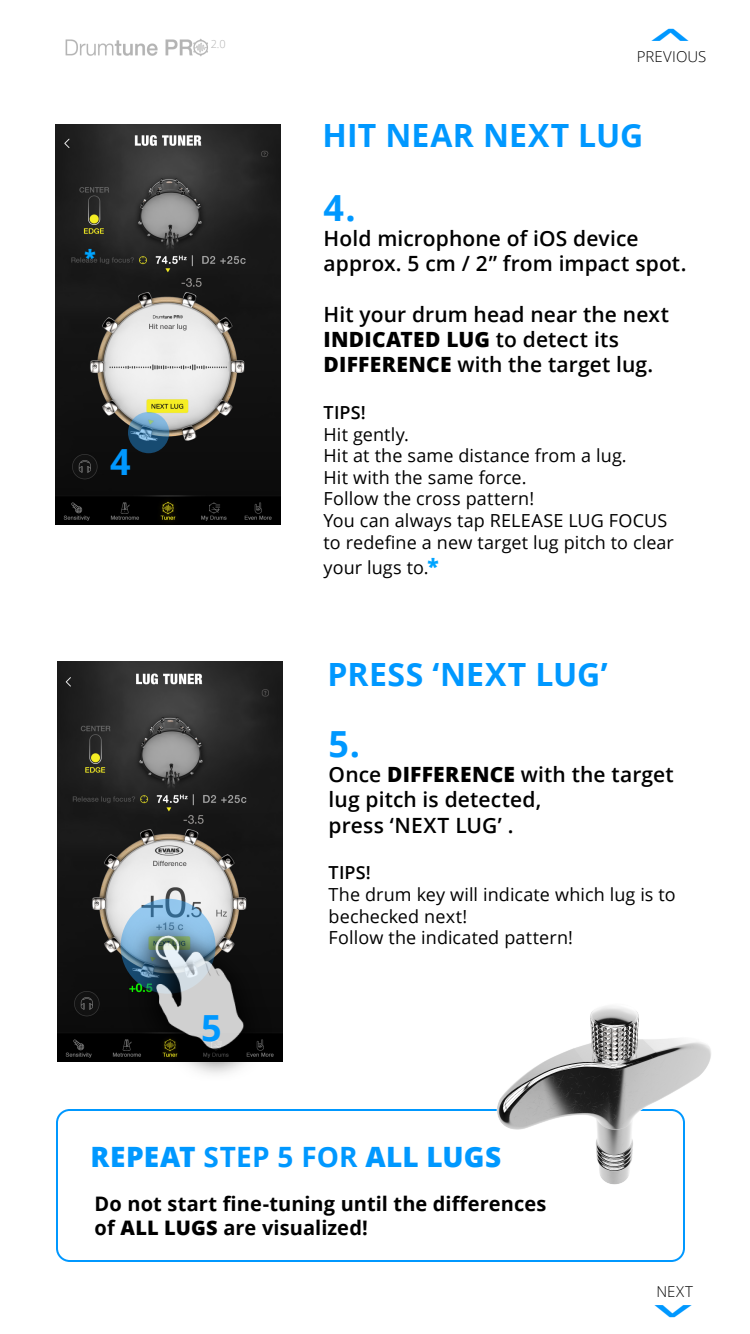
<style>
.page{position:relative;width:750px;height:1334px;background:#fff}
.page>*{position:absolute;margin:0;border:0;box-sizing:border-box;transform-origin:0 0}
.t1{font:700 70.4px "Open Sans";color:#0098ff;scale:.35 1}
.t2{font:700 36px "Open Sans";color:#0098ff}
.t3{font:700 32px "Open Sans";letter-spacing:.005em;color:#0098ff}
.t4{font:800 28px "Open Sans";letter-spacing:.01em;color:#0098ff}
.t5{font:600 21px/25.2px "Open Sans";letter-spacing:.005em;color:#000}
.t6{font:800 21px "Open Sans";color:#00a4ff}
.t7{font:700 20px/24px "Open Sans";letter-spacing:.005em;color:#000}
.t8{font:18px/21.6px "Open Sans";letter-spacing:.005em;color:#000}
.t9{font:600 18px "Open Sans";letter-spacing:.01em;color:#000}
.t10{font:300 15px "Open Sans";letter-spacing:.01em;color:#000}
.t11{font:300 11px "Open Sans";color:#b4b4b4}
.s1{font-weight:800}
.s2{font-weight:800;font-size:21px;color:#00a4ff}
.s3{font-weight:700}
</style>
<div class="page">
<img style="left:56px;top:124px;width:225px;height:400px">
<img style="left:215px;top:155px;width:62px;height:88px">
<img style="left:57px;top:661px;width:225px;height:400px">
<img style="left:61px;top:666px;width:217px;height:147px">
<img style="left:65px;top:38px;width:143px;height:19px">
<svg style="left:128px;top:412px;width:41px;height:41px"></svg>
<img style="left:72px;top:873px;width:211px;height:201px">
<div style="left:56px;top:1109px;width:629px;height:153px;border:2px solid #0098ff;border-radius:13px"></div>
<img style="left:448px;top:1006px;width:263px;height:256px">
<p class="t6" style="left:85px;top:242px;width:13px">*</p>
<h2 class="t2" style="left:110px;top:437px;width:22px">4</h2>
<p class="t11" style="left:211px;top:36px;width:17px">2.0</p>
<h2 class="t2" style="left:201px;top:1003px;width:22px">5</h2>
<h1 class="t1" style="left:620px;top:42px;width:42px;rotate:-90deg">&gt;</h1>
<p class="t10" style="left:637px;top:46px;width:71px">PREVIOUS</p>
<h3 class="t3" style="left:323px;top:112px;width:322px">HIT NEAR NEXT LUG</h3>
<h2 class="t2" style="left:324px;top:183px;width:34px">4.</h2>
<p class="t5" style="left:324px;top:226px;width:364px">Hold microphone of iOS device approx. 5 cm / 2” from impact spot.</p>
<p class="t5" style="left:324px;top:301px;width:347px">Hit your drum head near the next<br><span class="s1">INDICATED LUG</span> to detect its<br><span class="s1">DIFFERENCE</span> with the target lug.</p>
<p class="t9" style="left:324px;top:400px;width:44px">TIPS!</p>
<p class="t8" style="left:324px;top:423px;width:352px">Hit gently.<br>Hit at the same distance from a lug.<br>Hit with the same force.<br>Follow the cross pattern!<br>You can always tap RELEASE LUG FOCUS to redefine a new target lug pitch to clear</p>
<p class="t8" style="left:324px;top:556px;width:117px">your lugs to.<span class="s2">*</span></p>
<h3 class="t3" style="left:328px;top:651px;width:282px">PRESS ‘NEXT LUG’</h3>
<h2 class="t2" style="left:329px;top:719px;width:33px">5.</h2>
<p class="t5" style="left:329px;top:762px;width:347px">Once <span class="s1">DIFFERENCE</span> with the target lug pitch is detected,<br>press ‘NEXT LUG’ .</p>
<p class="t9" style="left:329px;top:861px;width:44px">TIPS!</p>
<p class="t8" style="left:329px;top:883px;width:349px">The drum key will indicate which lug is to bechecked next!<br>Follow the indicated pattern!</p>
<h3 class="t4" style="left:91px;top:1136px;width:412px">REPEAT <span class="s3">STEP 5 FOR</span> ALL LUGS</h3>
<p class="t7" style="left:95px;top:1191px;width:453px">Do not start fine-tuning until the differences of <span class="s1">ALL LUGS</span> are visualized!</p>
<p class="t10" style="left:656px;top:1281px;width:38px">NEXT</p>
<h1 class="t1" style="left:723px;top:1304px;width:42px;rotate:90deg">&gt;</h1>
</div>
